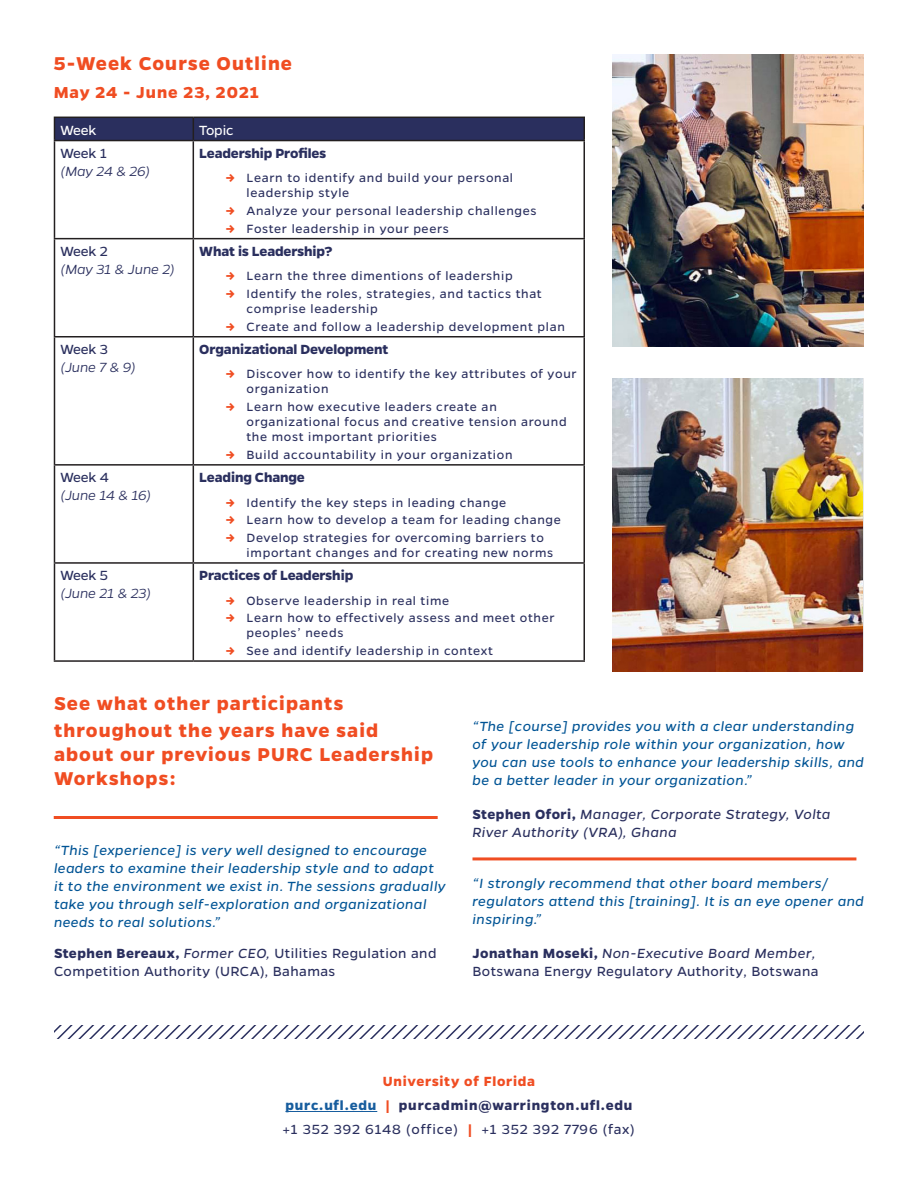
<style>
.page{position:relative;width:918px;height:1188px;background:#fff}
.page>*{position:absolute;margin:0;border:0;box-sizing:border-box;transform-origin:0 0}
.NEW_-_Body_Copy{font:700 21px/24px "Gentona";letter-spacing:.05em;color:#f04d22}
.NEW_-_Subhead{font:700 21px "Gentona";letter-spacing:.05em;color:#f04d22}
.NEW_-_Intro_Body_Tex{font:700 18px "Gentona";letter-spacing:.06em;color:#f04d22}
.NEW_-_Body_Copy-2{font:italic 15px/18px "Gentona";letter-spacing:.03em;color:#005495}
.NEW_-_Body_Copy-3{font:15px/18px "Gentona";letter-spacing:.03em;color:#2a2f5e}
.t1{font:700 15px "Gentona";letter-spacing:-.01em;color:#2a2f5e}
.NEW_-_Body_Copy-4{font:italic 15px/18px "Gentona";letter-spacing:.03em;color:#2a2f5e}
.t2{font:italic 300 15px "Gentona";letter-spacing:-.01em;color:#2a2f5e}
.t3{font:700 15px "Gentona";letter-spacing:.05em;color:#2a2f5e}
.NEW_-_Body_Copy-5{font:15px "Gentona";letter-spacing:.06em;color:#2a2f5e}
.t4{font:700 15px "Gentona";letter-spacing:.05em;color:#f04d22}
.t5{font:15px "Gentona";letter-spacing:-.015em;color:#fff}
.t6{font:13.5px/15px "Gentona";letter-spacing:.05em;color:#2a2f5e}
.s1{font-weight:700;color:#f04d22}
.s2{font-weight:700}
.s3{font-style:italic}
.s4{font-weight:700;font-style:normal}
.s5{color:#175d9e}
.s6{color:#f04d22}
</style>
<div class="page">
<svg style="left:54px;top:117px;width:531px;height:23px;background:#292d5a"></svg>
<hr style="left:54px;top:140px;width:139px;height:1px;background:#231f20">
<hr style="left:54px;top:141px;width:1px;height:97px;background:#231f20">
<hr style="left:193px;top:140px;width:392px;height:1px;background:#231f20">
<hr style="left:193px;top:141px;width:1px;height:97px;background:#231f20">
<hr style="left:584px;top:141px;width:1px;height:97px;background:#231f20">
<hr style="left:54px;top:238px;width:139px;height:1px;background:#231f20">
<hr style="left:54px;top:239px;width:1px;height:97px;background:#231f20">
<hr style="left:193px;top:238px;width:392px;height:1px;background:#231f20">
<hr style="left:193px;top:239px;width:1px;height:97px;background:#231f20">
<hr style="left:584px;top:239px;width:1px;height:97px;background:#231f20">
<hr style="left:54px;top:336px;width:139px;height:2px;background:#231f20">
<hr style="left:54px;top:337px;width:1px;height:127px;background:#231f20">
<hr style="left:193px;top:336px;width:392px;height:2px;background:#231f20">
<hr style="left:193px;top:337px;width:1px;height:127px;background:#231f20">
<hr style="left:584px;top:337px;width:1px;height:127px;background:#231f20">
<hr style="left:54px;top:464px;width:139px;height:2px;background:#231f20">
<hr style="left:54px;top:466px;width:1px;height:96px;background:#231f20">
<hr style="left:193px;top:464px;width:392px;height:2px;background:#231f20">
<hr style="left:193px;top:466px;width:1px;height:96px;background:#231f20">
<hr style="left:584px;top:466px;width:1px;height:96px;background:#231f20">
<hr style="left:54px;top:562px;width:139px;height:2px;background:#231f20">
<hr style="left:54px;top:564px;width:1px;height:96px;background:#231f20">
<hr style="left:193px;top:562px;width:392px;height:2px;background:#231f20">
<hr style="left:193px;top:564px;width:1px;height:96px;background:#231f20">
<hr style="left:584px;top:564px;width:1px;height:96px;background:#231f20">
<hr style="left:54px;top:660px;width:139px;height:2px;background:#231f20">
<hr style="left:193px;top:660px;width:392px;height:2px;background:#231f20">
<svg style="left:54px;top:1026px;width:810px;height:12px"></svg>
<hr style="left:286px;top:1111px;width:91px;height:1px;background:#175d9e">
<img style="left:612px;top:54px;width:252px;height:293px">
<img style="left:612px;top:379px;width:250px;height:292px">
<hr style="left:472px;top:857px;width:384px;height:3px;background:#f04d22">
<hr style="left:54px;top:816px;width:384px;height:3px;background:#f04d22">
<p class="NEW_-_Subhead" style="left:54px;top:51px;width:240px">5-Week Course Outline</p>
<p class="NEW_-_Intro_Body_Tex" style="left:54px;top:81px;width:207px">May 24 - June 23, 2021</p>
<p class="t5" style="left:60px;top:121px;width:38px">Week</p>
<p class="t5" style="left:199px;top:121px;width:36px">Topic</p>
<p class="NEW_-_Body_Copy-3" style="left:60px;top:144px;width:48px">Week 1</p>
<p class="t2" style="left:60px;top:163px;width:91px">(May 24 &amp; 26)</p>
<p class="t1" style="left:199px;top:144px;width:129px">Leadership Profiles</p>
<p class="t6" style="left:247px;top:170px;width:268px;text-indent:-20px"><span class="s1">→</span> Learn to identify and build your personal leadership style</p>
<p class="t6" style="left:226px;top:203px;width:312px"><span class="s1">→</span> Analyze your personal leadership challenges</p>
<p class="t6" style="left:226px;top:221px;width:224px"><span class="s1">→</span> Foster leadership in your peers</p>
<p class="NEW_-_Body_Copy-3" style="left:60px;top:242px;width:49px">Week 2</p>
<p class="t2" style="left:60px;top:261px;width:116px">(May 31 &amp; June 2)</p>
<p class="t1" style="left:199px;top:243px;width:135px">What is Leadership?</p>
<p class="t6" style="left:226px;top:269px;width:288px"><span class="s1">→</span> Learn the three dimentions of leadership</p>
<p class="t6" style="left:247px;top:286px;width:297px;text-indent:-20px"><span class="s1">→</span> Identify the roles, strategies, and tactics that comprise leadership</p>
<p class="t6" style="left:226px;top:319px;width:340px"><span class="s1">→</span> Create and follow a leadership development plan</p>
<p class="NEW_-_Body_Copy-3" style="left:60px;top:340px;width:49px">Week 3</p>
<p class="t2" style="left:60px;top:359px;width:77px">(June 7 &amp; 9)</p>
<p class="t1" style="left:199px;top:341px;width:191px">Organizational Development</p>
<p class="t6" style="left:247px;top:367px;width:332px;text-indent:-20px"><span class="s1">→</span> Discover how to identify the key attributes of your organization</p>
<p class="t6" style="left:247px;top:399px;width:322px;text-indent:-20px"><span class="s1">→</span> Learn how executive leaders create an organizational focus and creative tension around the most important priorities</p>
<p class="t6" style="left:226px;top:447px;width:288px"><span class="s1">→</span> Build accountability in your organization</p>
<p class="NEW_-_Body_Copy-3" style="left:60px;top:468px;width:50px">Week 4</p>
<p class="t2" style="left:60px;top:487px;width:92px">(June 14 &amp; 16)</p>
<p class="t1" style="left:199px;top:469px;width:107px">Leading Change</p>
<p class="t6" style="left:226px;top:495px;width:281px"><span class="s1">→</span> Identify the key steps in leading change</p>
<p class="t6" style="left:226px;top:512px;width:336px"><span class="s1">→</span> Learn how to develop a team for leading change</p>
<p class="t6" style="left:247px;top:530px;width:308px;text-indent:-20px"><span class="s1">→</span> Develop strategies for overcoming barriers to important changes and for creating new norms</p>
<p class="NEW_-_Body_Copy-3" style="left:60px;top:566px;width:49px">Week 5</p>
<p class="t2" style="left:60px;top:585px;width:92px">(June 21 &amp; 23)</p>
<p class="t1" style="left:199px;top:567px;width:156px">Practices of Leadership</p>
<p class="t6" style="left:226px;top:593px;width:225px"><span class="s1">→</span> Observe leadership in real time</p>
<p class="t6" style="left:247px;top:611px;width:310px;text-indent:-20px"><span class="s1">→</span> Learn how to effectively assess and meet other peoples’ needs</p>
<p class="t6" style="left:226px;top:643px;width:268px"><span class="s1">→</span> See and identify leadership in context</p>
<p class="NEW_-_Subhead" style="left:54px;top:692px;width:291px">See what other participants</p>
<p class="NEW_-_Body_Copy" style="left:54px;top:718px;width:381px">throughout the years have said about our previous PURC Leadership<br>Workshops:</p>
<p class="NEW_-_Body_Copy-2" style="left:54px;top:841px;width:393px">“This [experience] is very well designed to encourage leaders to examine their leadership style and to adapt it to the environment we exist in. The sessions gradually take you through self-exploration and organizational needs to real solutions.”</p>
<p class="NEW_-_Body_Copy-3" style="left:54px;top:944px;width:384px"><span class="s2">Stephen Bereaux,</span> <span class="s3">Former CEO,</span> Utilities Regulation and<br>Competition Authority (URCA), Bahamas</p>
<p class="NEW_-_Body_Copy-2" style="left:472px;top:717px;width:393px">“The [course] provides you with a clear understanding of your leadership role within your organization, how you can use tools to enhance your leadership skills, and be a better leader in your organization.”</p>
<p class="NEW_-_Body_Copy-4" style="left:472px;top:805px;width:359px"><span class="s4">Stephen Ofori,</span> Manager, Corporate Strategy, Volta<br>River Authority (VRA), Ghana</p>
<p class="NEW_-_Body_Copy-2" style="left:472px;top:874px;width:393px">“I strongly recommend that other board members/ regulators attend this [training]. It is an eye opener and inspiring.”</p>
<p class="NEW_-_Body_Copy-3" style="left:472px;top:944px;width:347px"><span class="s2">Jonathan Moseki,</span> <span class="s3">Non-Executive Board Member,<br></span>Botswana Energy Regulatory Authority, Botswana</p>
<p class="t4" style="left:383px;top:1073px;width:154px">University of Florida</p>
<p class="t3" style="left:286px;top:1097px;width:348px"><span class="s5">purc.ufl.edu</span> <span class="s6">|</span> purcadmin@warrington.ufl.edu</p>
<p class="NEW_-_Body_Copy-5" style="left:283px;top:1121px;width:354px">+1 352 392 6148 (office) <span class="s1">|</span> +1 352 392 7796 (fax)</p>
</div>
